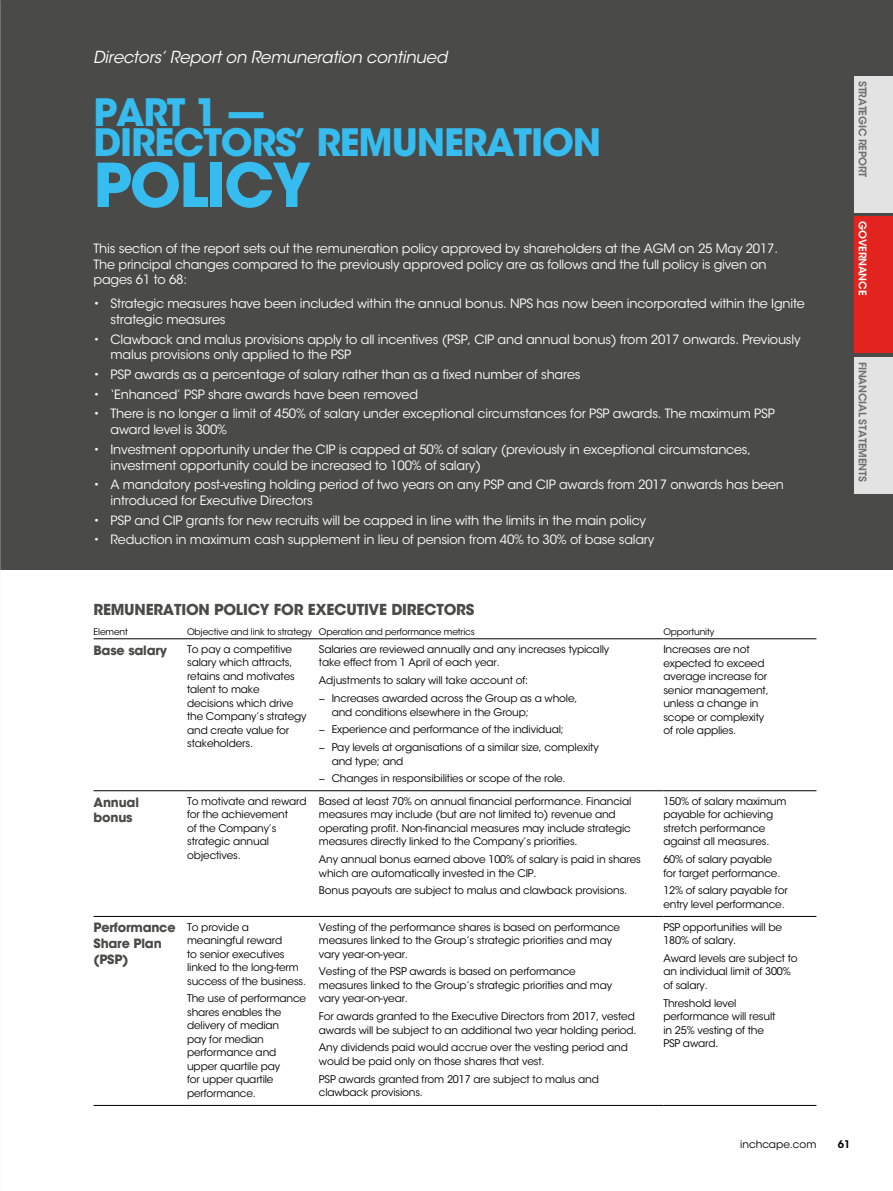
<style>
.page{position:relative;width:893px;height:1191px;background:#fff}
.page>*{position:absolute;margin:0;border:0;box-sizing:border-box;transform-origin:0 0}
.t1{font:700 60px "ITC Avant Garde Std";letter-spacing:-.03em;color:#36bcee}
.t2{font:700 37.5px/30px "ITC Avant Garde Std";letter-spacing:-.03em;color:#36bcee}
.t3{font:italic 16.5px "ITC Avant Garde Std";letter-spacing:-.015em;color:#fff}
.t4{font:700 15px "ITC Avant Garde Std";letter-spacing:-.015em;color:#4a4a49}
.t5{font:12.75px/15.8px "ITC Avant Garde Std";letter-spacing:-.015em;color:#fff}
.t6{font:700 12.75px/15.8px "ITC Avant Garde Std";letter-spacing:-.015em;color:#4a4a49}
.t7{font:10.5px/13.5px "ITC Avant Garde Std";letter-spacing:-.015em;color:#000}
.t8{font:600 10.5px "ITC Avant Garde Std";letter-spacing:-.015em;color:#706f6f}
.t9{font:600 10.5px "ITC Avant Garde Std";letter-spacing:-.015em;color:#fff}
.t10{font:600 10.5px "ITC Avant Garde Std";color:#000}
.t11{font:9px "ITC Avant Garde Std";letter-spacing:-.015em;color:#000}
</style>
<div class="page">
<div style="left:0;top:0;width:893px;height:570px;background:#4a4a49"></div>
<hr style="left:94px;top:638px;width:93px;height:1px;background:#000">
<hr style="left:187px;top:638px;width:132px;height:1px;background:#000">
<hr style="left:319px;top:638px;width:344px;height:1px;background:#000">
<hr style="left:663px;top:638px;width:153px;height:1px;background:#000">
<hr style="left:94px;top:790px;width:93px;height:1px;background:#000">
<hr style="left:187px;top:790px;width:132px;height:1px;background:#000">
<hr style="left:319px;top:790px;width:344px;height:1px;background:#000">
<hr style="left:663px;top:790px;width:153px;height:1px;background:#000">
<hr style="left:94px;top:916px;width:93px;height:1px;background:#000">
<hr style="left:187px;top:916px;width:132px;height:1px;background:#000">
<hr style="left:319px;top:916px;width:344px;height:1px;background:#000">
<hr style="left:663px;top:916px;width:153px;height:1px;background:#000">
<hr style="left:94px;top:1105px;width:93px;height:1px;background:#000">
<hr style="left:187px;top:1105px;width:132px;height:1px;background:#000">
<hr style="left:319px;top:1105px;width:344px;height:1px;background:#000">
<hr style="left:663px;top:1105px;width:153px;height:1px;background:#000">
<div style="left:855px;top:77px;width:38px;height:136px;background:#e3e3e3"></div>
<div style="left:855px;top:217px;width:38px;height:136px;background:#e3231d"></div>
<div style="left:855px;top:357px;width:38px;height:136px;background:#e3e3e3"></div>
<h3 class="t3" style="left:93px;top:47px;width:356px">Directors’ Report on Remuneration continued</h3>
<h2 class="t2" style="left:94px;top:97px;width:509px">PART 1 —<br>DIRECTORS’ REMUNERATION</h2>
<h1 class="t1" style="left:94px;top:146px;width:219px">POLICY</h1>
<p class="t5" style="left:94px;top:241px;width:686px">This section of the report sets out the remuneration policy approved by shareholders at the AGM on 25 May 2017.<br>The principal changes compared to the previously approved policy are as follows and the full policy is given on pages 61 to 68:</p>
<p class="t5" style="left:111px;top:296px;width:696px;text-indent:-17px">• Strategic measures have been included within the annual bonus. NPS has now been incorporated within the Ignite strategic measures</p>
<p class="t5" style="left:111px;top:331px;width:691px;text-indent:-17px">• Clawback and malus provisions apply to all incentives (PSP, CIP and annual bonus) from 2017 onwards. Previously malus provisions only applied to the PSP</p>
<p class="t5" style="left:94px;top:367px;width:489px">• PSP awards as a percentage of salary rather than as a fixed number of shares</p>
<p class="t5" style="left:94px;top:386px;width:326px">• ‘Enhanced’ PSP share awards have been removed</p>
<p class="t5" style="left:111px;top:406px;width:666px;text-indent:-17px">• There is no longer a limit of 450% of salary under exceptional circumstances for PSP awards. The maximum PSP award level is 300%</p>
<p class="t5" style="left:111px;top:441px;width:642px;text-indent:-17px">• Investment opportunity under the CIP is capped at 50% of salary (previously in exceptional circumstances, investment opportunity could be increased to 100% of salary)</p>
<p class="t5" style="left:111px;top:477px;width:675px;text-indent:-17px">• A mandatory post-vesting holding period of two years on any PSP and CIP awards from 2017 onwards has been introduced for Executive Directors</p>
<p class="t5" style="left:94px;top:512px;width:554px">• PSP and CIP grants for new recruits will be capped in line with the limits in the main policy</p>
<p class="t5" style="left:94px;top:532px;width:562px">• Reduction in maximum cash supplement in lieu of pension from 40% to 30% of base salary</p>
<p class="t8" style="left:869px;top:81px;width:98px;rotate:90deg">STRATEGIC REPORT</p>
<p class="t9" style="left:869px;top:221px;width:75px;rotate:90deg">GOVERNANCE</p>
<p class="t8" style="left:869px;top:361px;width:121px;rotate:90deg">FINANCIAL STATEMENTS</p>
<h3 class="t4" style="left:94px;top:600px;width:382px">REMUNERATION POLICY FOR EXECUTIVE DIRECTORS</h3>
<p class="t11" style="left:94px;top:626px;width:36px">Element</p>
<p class="t11" style="left:187px;top:626px;width:289px">Objective and link to strategy Operation and performance metrics</p>
<p class="t11" style="left:663px;top:626px;width:53px">Opportunity</p>
<p class="t6" style="left:94px;top:642px;width:75px">Base salary</p>
<p class="t7" style="left:187px;top:642px;width:121px">To pay a competitive salary which attracts, retains and motivates talent to make decisions which drive the Company’s strategy and create value for stakeholders.</p>
<p class="t7" style="left:319px;top:642px;width:292px">Salaries are reviewed annually and any increases typically take effect from 1 April of each year.</p>
<p class="t7" style="left:663px;top:642px;width:107px">Increases are not expected to exceed average increase for senior management, unless a change in scope or complexity of role applies.</p>
<p class="t7" style="left:319px;top:671px;width:260px;line-height:17.7px">Adjustments to salary will take account of:<br>− Increases awarded across the Group as a whole,</p>
<p class="t7" style="left:319px;top:703px;width:281px;line-height:17.7px;text-indent:13px">and conditions elsewhere in the Group;<br>− Experience and performance of the individual;<br>− Pay levels at organisations of a similar size, complexity</p>
<p class="t7" style="left:319px;top:752px;width:248px;line-height:17.7px;text-indent:13px">and type; and<br>− Changes in responsibilities or scope of the role.</p>
<p class="t6" style="left:94px;top:794px;width:47px">Annual bonus</p>
<p class="t7" style="left:187px;top:794px;width:121px">To motivate and reward for the achievement<br>of the Company’s strategic annual objectives.</p>
<p class="t7" style="left:319px;top:794px;width:314px">Based at least 70% on annual financial performance. Financial measures may include (but are not limited to) revenue and operating profit. Non-financial measures may include strategic measures directly linked to the Company’s priorities.</p>
<p class="t7" style="left:319px;top:852px;width:324px">Any annual bonus earned above 100% of salary is paid in shares which are automatically invested in the CIP.</p>
<p class="t7" style="left:319px;top:884px;width:310px">Bonus payouts are subject to malus and clawback provisions.</p>
<p class="t6" style="left:94px;top:919px;width:84px">Performance<br>Share Plan (PSP)</p>
<p class="t7" style="left:187px;top:920px;width:121px">To provide a meaningful reward<br>to senior executives linked to the long-term success of the business.</p>
<p class="t7" style="left:187px;top:992px;width:121px">The use of performance shares enables the delivery of median<br>pay for median performance and upper quartile pay<br>for upper quartile performance.</p>
<p class="t7" style="left:319px;top:920px;width:303px">Vesting of the performance shares is based on performance measures linked to the Group’s strategic priorities and may vary year-on-year.</p>
<p class="t7" style="left:319px;top:965px;width:295px">Vesting of the PSP awards is based on performance measures linked to the Group’s strategic priorities and may vary year-on-year.</p>
<p class="t7" style="left:319px;top:1009px;width:319px">For awards granted to the Executive Directors from 2017, vested awards will be subject to an additional two year holding period.</p>
<p class="t7" style="left:319px;top:1041px;width:310px">Any dividends paid would accrue over the vesting period and would be paid only on those shares that vest.</p>
<p class="t7" style="left:319px;top:1072px;width:282px">PSP awards granted from 2017 are subject to malus and clawback provisions.</p>
<p class="t7" style="left:663px;top:794px;width:125px">150% of salary maximum payable for achieving stretch performance against all measures.</p>
<p class="t7" style="left:663px;top:852px;width:119px">60% of salary payable for target performance.</p>
<p class="t7" style="left:663px;top:884px;width:126px">12% of salary payable for entry level performance.</p>
<p class="t7" style="left:663px;top:920px;width:120px">PSP opportunities will be<br>180% of salary.</p>
<p class="t7" style="left:663px;top:951px;width:136px">Award levels are subject to an individual limit of 300% of salary.</p>
<p class="t7" style="left:663px;top:996px;width:114px">Threshold level performance will result in 25% vesting of the<br>PSP award.</p>
<p class="t7" style="left:740px;top:1137px;width:78px">inchcape.com</p>
<p class="t10" style="left:838px;top:1137px;width:14px">61</p>
</div>
